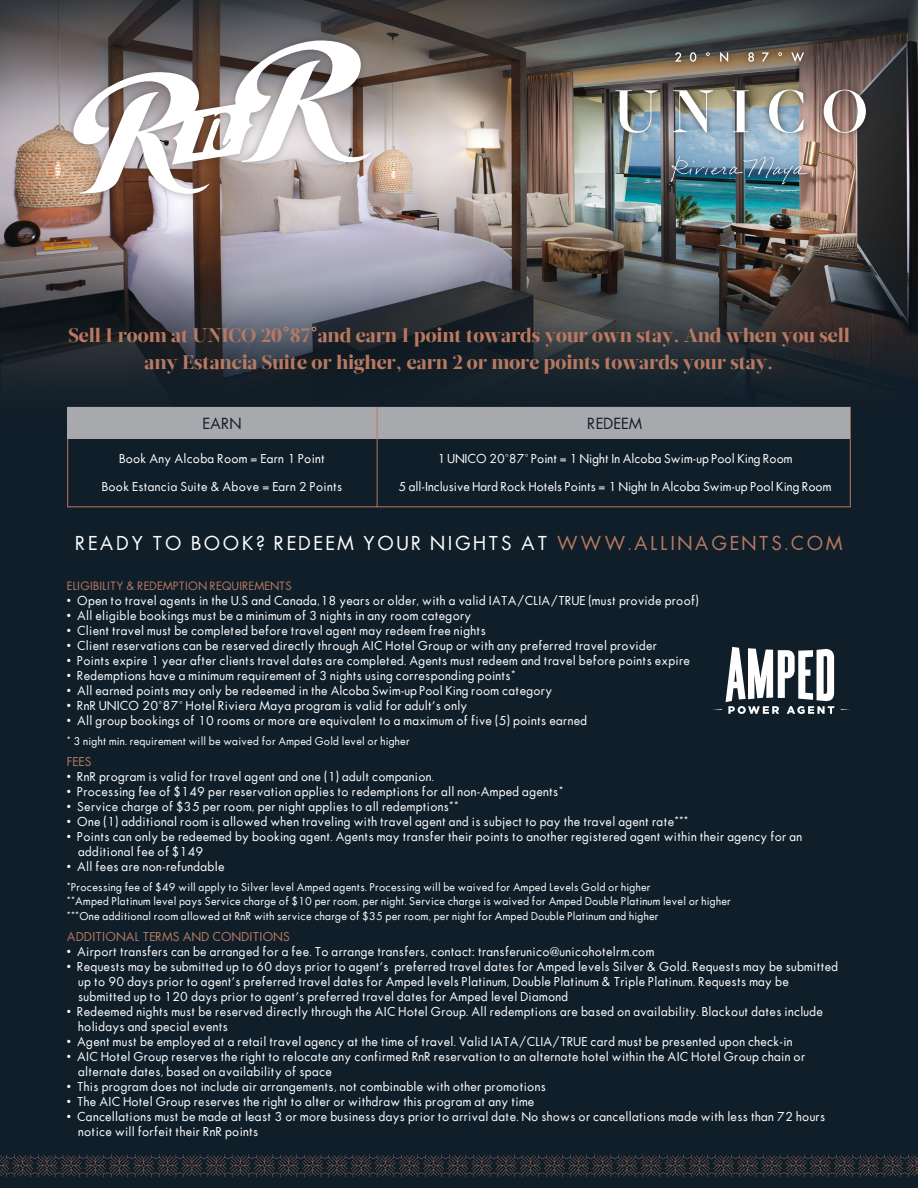
<style>
.page{position:relative;width:918px;height:1188px;background:#fff}
.page>*{position:absolute;margin:0;border:0;box-sizing:border-box;transform-origin:0 0}
.t1{font:900 19.5px/27px "Glosa Display W01";color:#b97961;text-align:center}
.t2{font:18.75px "Futura ICG Book";letter-spacing:.15em;color:#fff}
.t3{font:15px "Futura ICG Book";letter-spacing:.03em;color:#111e29}
.t4{font:12px/15px "Futura ICG Book";letter-spacing:.03em;color:#fff}
.t5{font:12px "Futura ICG Book";letter-spacing:.01em;color:#fff}
.t6{font:12px "Futura ICG Book";letter-spacing:.03em;color:#b97961}
.t7{font:11.25px "Futura ICG Book";letter-spacing:.03em;color:#b97961}
.t8{font:10.5px "Futura ICG Book";letter-spacing:.03em;color:#fff}
.s1{color:#b97961}
</style>
<div class="page">
<img style="left:0;top:0;width:918px;height:1188px">
<svg style="left:712px;top:647px;width:122px;height:67px"></svg>
<div style="left:66px;top:33px;width:312px;height:168px;background:#231f20;opacity:.33"></div>
<svg style="left:73px;top:40px;width:299px;height:154px"></svg>
<svg style="left:0;top:1155px;width:918px;height:22px;background:#272a30"></svg>
<svg style="left:283px;top:326px;width:6px;height:6px"></svg>
<svg style="left:311px;top:326px;width:6px;height:6px"></svg>
<div style="left:609px;top:45px;width:264px;height:146px;background:#231f20;opacity:.75"></div>
<svg style="left:615px;top:90px;width:43px;height:43px"></svg>
<svg style="left:673px;top:90px;width:40px;height:43px"></svg>
<svg style="left:732px;top:90px;width:17px;height:42px"></svg>
<svg style="left:769px;top:90px;width:35px;height:43px"></svg>
<svg style="left:824px;top:90px;width:42px;height:43px"></svg>
<svg style="left:675px;top:52px;width:6px;height:10px"></svg>
<svg style="left:690px;top:52px;width:6px;height:10px"></svg>
<svg style="left:706px;top:52px;width:4px;height:4px"></svg>
<svg style="left:720px;top:52px;width:8px;height:10px"></svg>
<svg style="left:748px;top:52px;width:6px;height:10px"></svg>
<svg style="left:762px;top:52px;width:7px;height:10px"></svg>
<svg style="left:778px;top:52px;width:4px;height:4px"></svg>
<svg style="left:791px;top:52px;width:13px;height:10px"></svg>
<img style="left:671px;top:156px;width:137px;height:28px">
<div style="left:68px;top:407px;width:783px;height:100px;border:1px solid #b97961"></div>
<div style="left:68px;top:408px;width:782px;height:31px;background:#a8a9ad"></div>
<hr style="left:377px;top:407px;width:1px;height:100px;background:#b97961">
<p class="t1" style="left:68px;top:322px;width:783px">Sell 1 room at UNICO 20°87°and earn 1 point towards your own stay. And when you sell any Estancia Suite or higher, earn 2 or more points towards your stay.</p>
<p class="t3" style="left:203px;top:413px;width:40px">EARN</p>
<p class="t3" style="left:588px;top:413px;width:56px">REDEEM</p>
<p class="t5" style="left:437px;top:450px;width:357px">1 UNICO 20°87° Point = 1 Night In Alcoba Swim-up Pool King Room</p>
<p class="t5" style="left:398px;top:479px;width:435px">5 all-Inclusive Hard Rock Hotels Points = 1 Night In Alcoba Swim-up Pool King Room</p>
<p class="t4" style="left:119px;top:451px;width:207px">Book Any Alcoba Room = Earn 1 Point</p>
<p class="t4" style="left:102px;top:479px;width:242px">Book Estancia Suite &amp; Above = Earn 2 Points</p>
<p class="t2" style="left:76px;top:531px;width:768px">READY TO BOOK? REDEEM YOUR NIGHTS AT <span class="s1">WWW.ALLINAGENTS.COM</span></p>
<p class="t7" style="left:67px;top:578px;width:226px">ELIGIBILITY &amp; REDEMPTION REQUIREMENTS</p>
<p class="t4" style="left:67px;top:593px;width:633px">• Open to travel agents in the U.S and Canada,18 years or older, with a valid IATA/CLIA/TRUE (must provide proof)</p>
<p class="t4" style="left:67px;top:608px;width:406px">• All eligible bookings must be a minimum of 3 nights in any room category</p>
<p class="t4" style="left:67px;top:623px;width:420px">• Client travel must be completed before travel agent may redeem free nights</p>
<p class="t4" style="left:67px;top:638px;width:592px">• Client reservations can be reserved directly through AIC Hotel Group or with any preferred travel provider</p>
<p class="t4" style="left:67px;top:653px;width:624px">• Points expire 1 year after clients travel dates are completed. Agents must redeem and travel before points expire</p>
<p class="t4" style="left:67px;top:668px;width:450px">• Redemptions have a minimum requirement of 3 nights using corresponding points*</p>
<p class="t4" style="left:67px;top:683px;width:487px">• All earned points may only be redeemed in the Alcoba Swim-up Pool King room category</p>
<p class="t4" style="left:67px;top:698px;width:402px">• RnR UNICO 20°87° Hotel Riviera Maya program is valid for adult’s only</p>
<p class="t4" style="left:67px;top:713px;width:522px">• All group bookings of 10 rooms or more are equivalent to a maximum of five (5) points earned</p>
<p class="t8" style="left:67px;top:734px;width:344px">* 3 night min. requirement will be waived for Amped Gold level or higher</p>
<p class="t6" style="left:67px;top:754px;width:26px">FEES</p>
<p class="t4" style="left:67px;top:769px;width:369px">• RnR program is valid for travel agent and one (1) adult companion.</p>
<p class="t4" style="left:67px;top:784px;width:498px">• Processing fee of $149 per reservation applies to redemptions for all non-Amped agents*</p>
<p class="t4" style="left:67px;top:799px;width:393px">• Service charge of $35 per room, per night applies to all redemptions**</p>
<p class="t4" style="left:67px;top:814px;width:623px">• One (1) additional room is allowed when traveling with travel agent and is subject to pay the travel agent rate***</p>
<p class="t4" style="left:78px;top:829px;width:726px;text-indent:-11px">• Points can only be redeemed by booking agent. Agents may transfer their points to another registered agent within their agency for an additional fee of $149</p>
<p class="t4" style="left:67px;top:859px;width:159px">• All fees are non-refundable</p>
<p class="t8" style="left:67px;top:880px;width:585px">*Processing fee of $49 will apply to Silver level Amped agents. Processing will be waived for Amped Levels Gold or higher</p>
<p class="t8" style="left:67px;top:895px;width:665px">**Amped Platinum level pays Service charge of $10 per room, per night. Service charge is waived for Amped Double Platinum level or higher</p>
<p class="t8" style="left:67px;top:909px;width:593px">***One additional room allowed at RnR with service charge of $35 per room, per night for Amped Double Platinum and higher</p>
<p class="t6" style="left:67px;top:928px;width:224px">ADDITIONAL TERMS AND CONDITIONS</p>
<p class="t4" style="left:67px;top:944px;width:589px">• Airport transfers can be arranged for a fee. To arrange transfers, contact: transferunico@unicohotelrm.com</p>
<p class="t4" style="left:78px;top:959px;width:761px;text-indent:-11px">• Requests may be submitted up to 60 days prior to agent’s preferred travel dates for Amped levels Silver &amp; Gold. Requests may be submitted up to 90 days prior to agent’s preferred travel dates for Amped levels Platinum, Double Platinum &amp; Triple Platinum. Requests may be submitted up to 120 days prior to agent’s preferred travel dates for Amped level Diamond</p>
<p class="t4" style="left:78px;top:1004px;width:746px;text-indent:-11px">• Redeemed nights must be reserved directly through the AIC Hotel Group. All redemptions are based on availability. Blackout dates include holidays and special events</p>
<p class="t4" style="left:67px;top:1034px;width:727px">• Agent must be employed at a retail travel agency at the time of travel. Valid IATA/CLIA/TRUE card must be presented upon check-in</p>
<p class="t4" style="left:78px;top:1049px;width:728px;text-indent:-11px">• AIC Hotel Group reserves the right to relocate any confirmed RnR reservation to an alternate hotel within the AIC Hotel Group chain or alternate dates, based on availability of space</p>
<p class="t4" style="left:67px;top:1079px;width:480px">• This program does not include air arrangements, not combinable with other promotions</p>
<p class="t4" style="left:67px;top:1094px;width:469px">• The AIC Hotel Group reserves the right to alter or withdraw this program at any time</p>
<p class="t4" style="left:78px;top:1109px;width:748px;text-indent:-11px">• Cancellations must be made at least 3 or more business days prior to arrival date. No shows or cancellations made with less than 72 hours notice will forfeit their RnR points</p>
</div>
